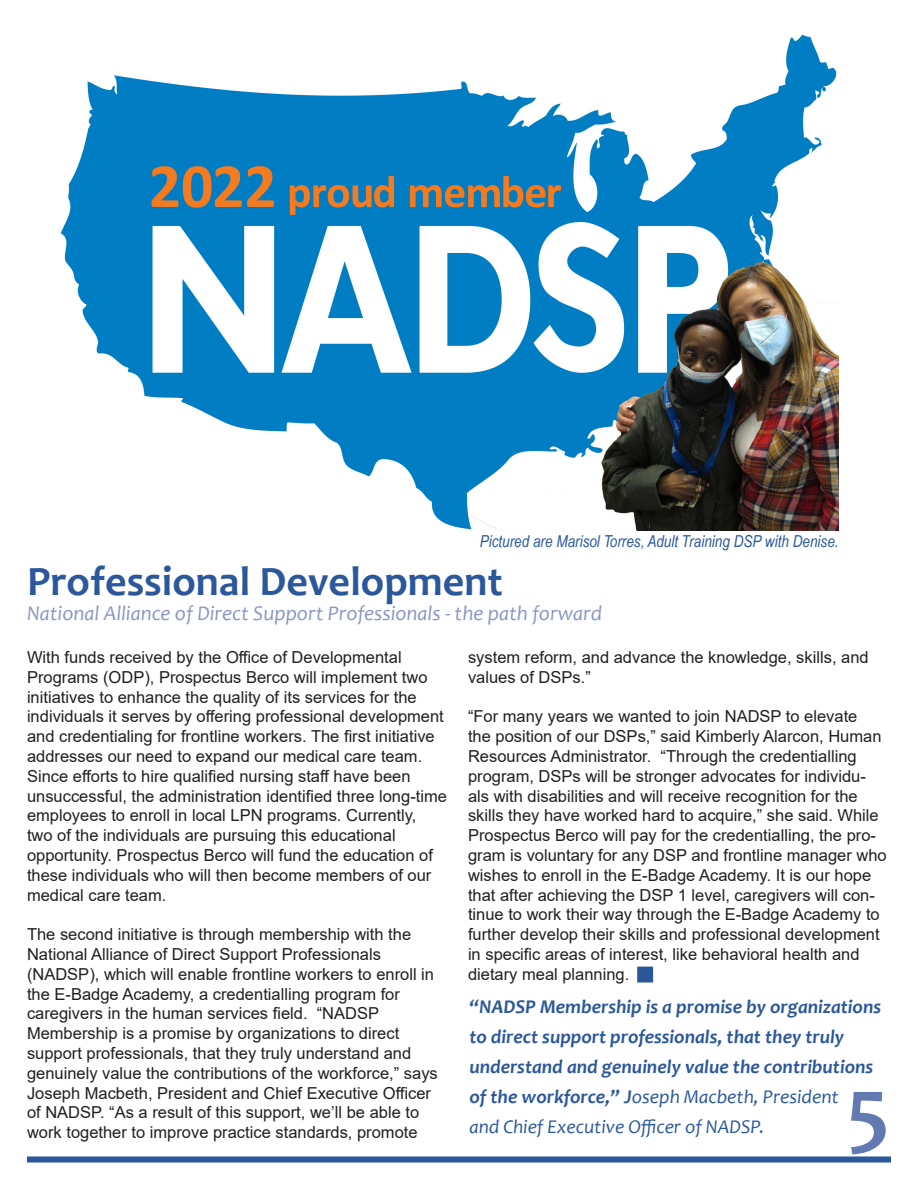
<style>
.page{position:relative;width:918px;height:1188px;background:#fff}
.page>*{position:absolute;margin:0;border:0;box-sizing:border-box;transform-origin:0 0}
.t1{font:700 90px "Candara";color:#6379b2}
.t2{font:700 42px "Candara";color:#2b579b}
.t3{font:italic 21px "Candara";color:#8996c4}
.t4{font:italic 700 19.5px/30px "Candara";color:#2b579b}
.t5{font:16.5px/19.8px "Arial";color:#231f20}
.t6{font:italic 16.5px "Arial Narrow";color:#2b579b}
.s1{font-weight:400}
</style>
<div class="page">
<div style="left:27px;top:1156px;width:864px;height:6px;background:#2b579b"></div>
<div style="left:637px;top:967px;width:16px;height:15px;background:#2b579b"></div>
<img style="left:60px;top:35px;width:779px;height:496px">
<p class="t6" style="left:480px;top:529px;width:360px">Pictured are Marisol Torres, Adult Training DSP with Denise.</p>
<p class="t2" style="left:27px;top:555px;width:477px">Professional Development</p>
<p class="t3" style="left:27px;top:600px;width:577px">National Alliance of Direct Support Professionals - the path forward</p>
<p class="t5" style="left:27px;top:647px;width:422px">With funds received by the Office of Developmental Programs (ODP), Prospectus Berco will implement two initiatives to enhance the quality of its services for the individuals it serves by offering professional development and credentialing for frontline workers. The first initiative addresses our need to expand our medical care team.<br>Since efforts to hire qualified nursing staff have been unsuccessful, the administration identified three long-time employees to enroll in local LPN programs. Currently,<br>two of the individuals are pursuing this educational opportunity. Prospectus Berco will fund the education of these individuals who will then become members of our medical care team.</p>
<p class="t5" style="left:27px;top:924px;width:412px">The second initiative is through membership with the National Alliance of Direct Support Professionals (NADSP), which will enable frontline workers to enroll in the E-Badge Academy, a credentialling program for caregivers in the human services field. “NADSP Membership is a promise by organizations to direct support professionals, that they truly understand and genuinely value the contributions of the workforce,” says Joseph Macbeth, President and Chief Executive Officer of NADSP. “As a result of this support, we’ll be able to work together to improve practice standards, promote</p>
<p class="t5" style="left:468px;top:647px;width:402px">system reform, and advance the knowledge, skills, and values of DSPs.”</p>
<p class="t5" style="left:468px;top:707px;width:420px">“For many years we wanted to join NADSP to elevate<br>the position of our DSPs,” said Kimberly Alarcon, Human Resources Administrator. “Through the credentialling program, DSPs will be stronger advocates for individu&shy;als with disabilities and will receive recognition for the skills they have worked hard to acquire,” she said. While Prospectus Berco will pay for the credentialling, the pro&shy;gram is voluntary for any DSP and frontline manager who wishes to enroll in the E-Badge Academy. It is our hope that after achieving the DSP 1 level, caregivers will con&shy;tinue to work their way through the E-Badge Academy to further develop their skills and professional development in specific areas of interest, like behavioral health and dietary meal planning.</p>
<p class="t4" style="left:469px;top:992px;width:413px">“NADSP Membership is a promise by organizations to direct support professionals, that they truly understand and genuinely value the contributions of the workforce,” J<span class="s1">oseph Macbeth, President<br>and Chief Executive Officer of NADSP.</span></p>
<p class="t1" style="left:847px;top:1053px;width:44px">5</p>
</div>
